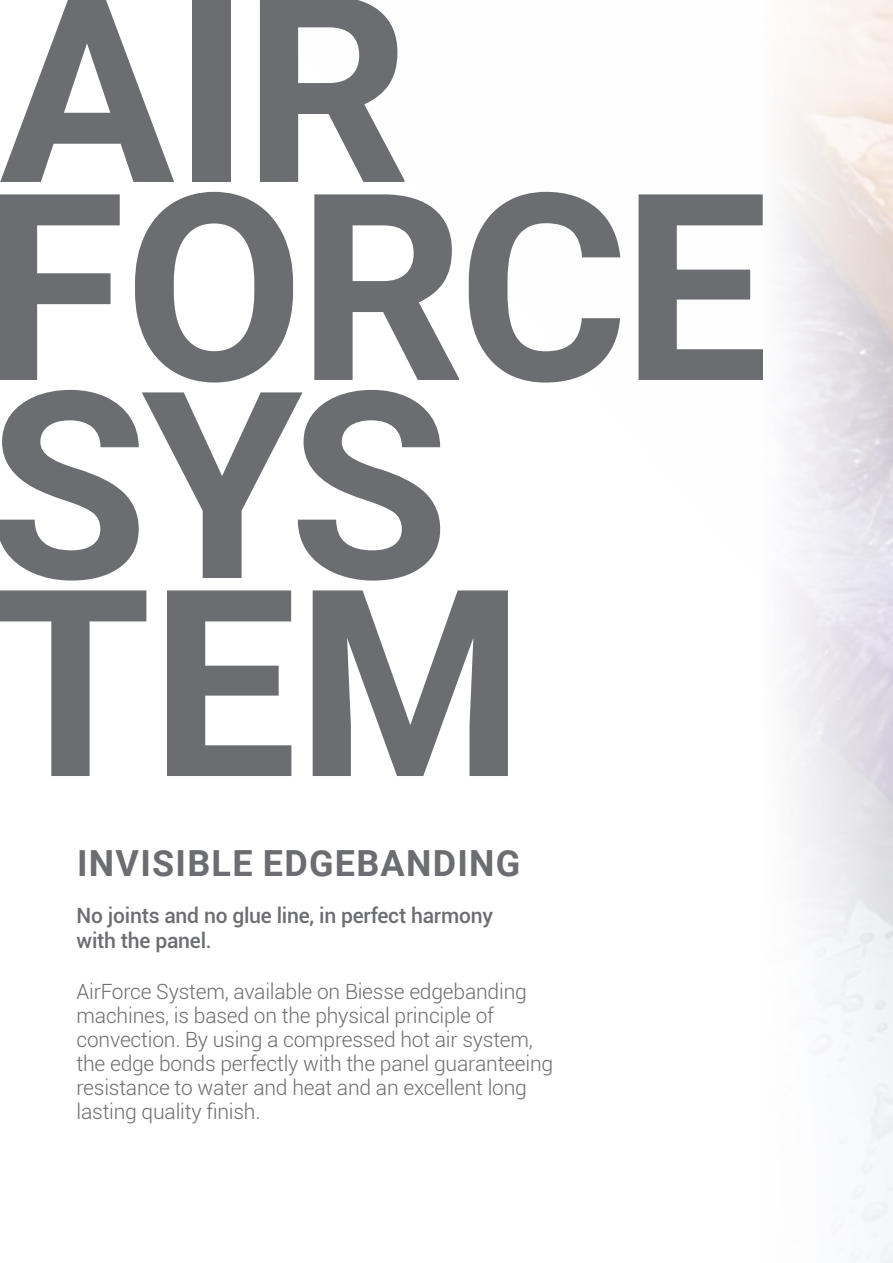
<style>
.page{position:relative;width:893px;height:1263px;background:#fff}
.page>*{position:absolute;margin:0;border:0;box-sizing:border-box;transform-origin:0 0}
.t1{font:700 261px "Roboto";letter-spacing:-.025em;color:#6c6d70}
.t2{font:700 36px "Roboto";letter-spacing:.035em;color:#6c6d70}
.PAG_VERDI_-_TESTO{font:300 21px/24px "Roboto";letter-spacing:-.01em;color:#6c6d70}
.PAG_VERDI_-_INTRO{font:500 21px/25.2px "Roboto";letter-spacing:-.01em;color:#6c6d70}
</style>
<div class="page">
<p class="t1" style="left:-1px;top:-94px;width:412px">AIR</p>
<p class="t1" style="left:-18px;top:104px;width:788px">FORCE</p>
<p class="t1" style="left:-12px;top:302px;width:463px">SYS</p>
<p class="t1" style="left:-10px;top:500px;width:536px">TEM</p>
<p class="t2" style="left:77px;top:838px;width:445px">INVISIBLE EDGEBANDING</p>
<p class="PAG_VERDI_-_INTRO" style="left:77px;top:902px;width:418px">No joints and no glue line, in perfect harmony with the panel.</p>
<p class="PAG_VERDI_-_TESTO" style="left:77px;top:978px;width:478px">AirForce System, available on Biesse edgebanding machines, is based on the physical principle of convection. By using a compressed hot air system, the edge bonds perfectly with the panel guaranteeing resistance to water and heat and an excellent long lasting quality finish.</p>
</div>
